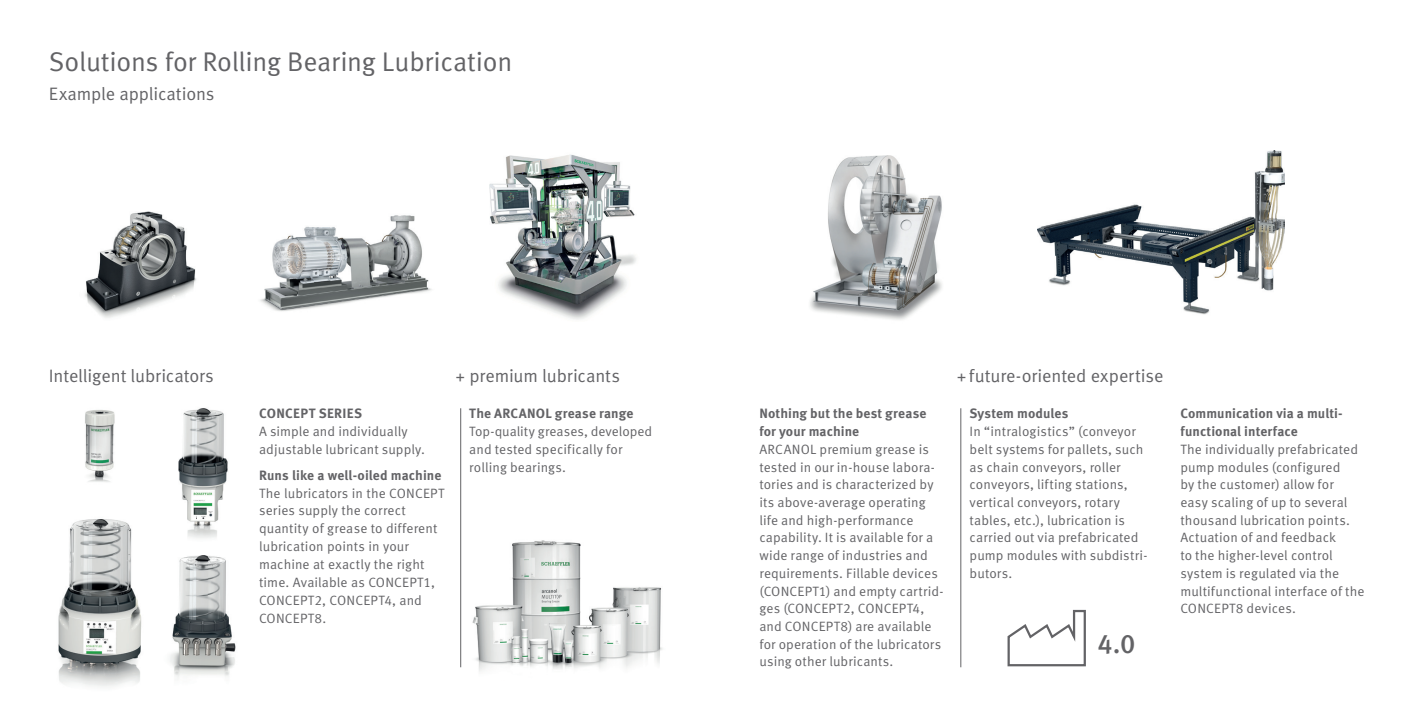
<style>
.page{position:relative;width:1421px;height:723px;background:#fff}
.page>*{position:absolute;margin:0;border:0;box-sizing:border-box;transform-origin:0 0}
.t1{font:27px "Schaeffler Meta";letter-spacing:-.01em;color:#636366}
.t2{font:500 26.85px "Schaeffler Meta";color:#636366}
.t3{font:18px "Schaeffler Meta";letter-spacing:-.01em;color:#636366}
.t4{font:13.5px/17.7px "Schaeffler Meta";letter-spacing:.005em;color:#636366}
.t5{font:700 13.5px/17.7px "Schaeffler Meta";letter-spacing:.005em;color:#636366}
.t6{font:700 13.5px "Schaeffler Meta";letter-spacing:.025em;color:#636366}
</style>
<div class="page">
<img style="left:489px;top:154px;width:147px;height:166px">
<img style="left:84px;top:211px;width:113px;height:107px">
<img style="left:260px;top:215px;width:172px;height:96px">
<img style="left:460px;top:529px;width:203px;height:143px">
<hr style="left:460px;top:408px;width:1px;height:259px;background:#636366">
<img style="left:58px;top:519px;width:84px;height:168px">
<img style="left:170px;top:555px;width:66px;height:122px">
<img style="left:178px;top:408px;width:50px;height:130px">
<img style="left:85px;top:410px;width:30px;height:72px">
<svg style="left:1007px;top:609px;width:79px;height:58px"></svg>
<hr style="left:960px;top:408px;width:1px;height:259px;background:#636366">
<img style="left:810px;top:155px;width:132px;height:165px">
<img style="left:1037px;top:151px;width:247px;height:164px">
<h1 class="t1" style="left:49px;top:46px;width:465px">Solutions for Rolling Bearing Lubrication</h1>
<h3 class="t3" style="left:49px;top:83px;width:167px">Example applications</h3>
<h3 class="t3" style="left:49px;top:365px;width:166px">Intelligent lubricators</h3>
<h3 class="t3" style="left:455px;top:365px;width:166px">+ premium lubricants</h3>
<h3 class="t3" style="left:956px;top:365px;width:208px">+ future-oriented expertise</h3>
<p class="t6" style="left:259px;top:405px;width:105px">CONCEPT SERIES</p>
<p class="t4" style="left:259px;top:423px;width:167px">A simple and individually adjustable lubricant supply.</p>
<p class="t5" style="left:259px;top:466px;width:184px">Runs like a well-oiled machine</p>
<p class="t4" style="left:259px;top:484px;width:187px">The lubricators in the CONCEPT series supply the correct quantity of grease to different lubrication points in your machine at exactly the right time. Available as CONCEPT1,<br>CONCEPT2, CONCEPT4, and<br>CONCEPT8.</p>
<p class="t5" style="left:469px;top:405px;width:166px">The ARCANOL grease range</p>
<p class="t4" style="left:469px;top:423px;width:184px">Top-quality greases, developed and tested specifically for rolling bearings.</p>
<p class="t5" style="left:759px;top:405px;width:168px">Nothing but the best grease for your machine</p>
<p class="t4" style="left:759px;top:440px;width:186px">ARCANOL premium grease is tested in our in-house labora&shy;tories and is characterized by its above-average operating life and high-performance capability. It is available for a wide range of industries and requirements. Fillable devices (CONCEPT1) and empty cartrid&shy;ges (CONCEPT2, CONCEPT4, and CONCEPT8) are available for operation of the lubricators using other lubricants.</p>
<p class="t5" style="left:969px;top:405px;width:100px">System modules</p>
<p class="t4" style="left:969px;top:423px;width:179px">In “intralogistics” (conveyor belt systems for pallets, such as chain conveyors, roller conveyors, lifting stations, vertical conveyors, rotary tables, etc.), lubrication is carried out via prefabricated pump modules with subdistri&shy;butors.</p>
<h2 class="t2" style="left:1097px;top:627px;width:39px">4.0</h2>
<p class="t5" style="left:1180px;top:405px;width:164px">Communication via a multi&shy;functional interface</p>
<p class="t4" style="left:1180px;top:440px;width:186px">The individually prefabricated pump modules (configured<br>by the customer) allow for easy scaling of up to several thousand lubrication points.<br>Actuation of and feedback<br>to the higher-level control system is regulated via the multifunctional interface of the<br>CONCEPT8 devices.</p>
</div>
